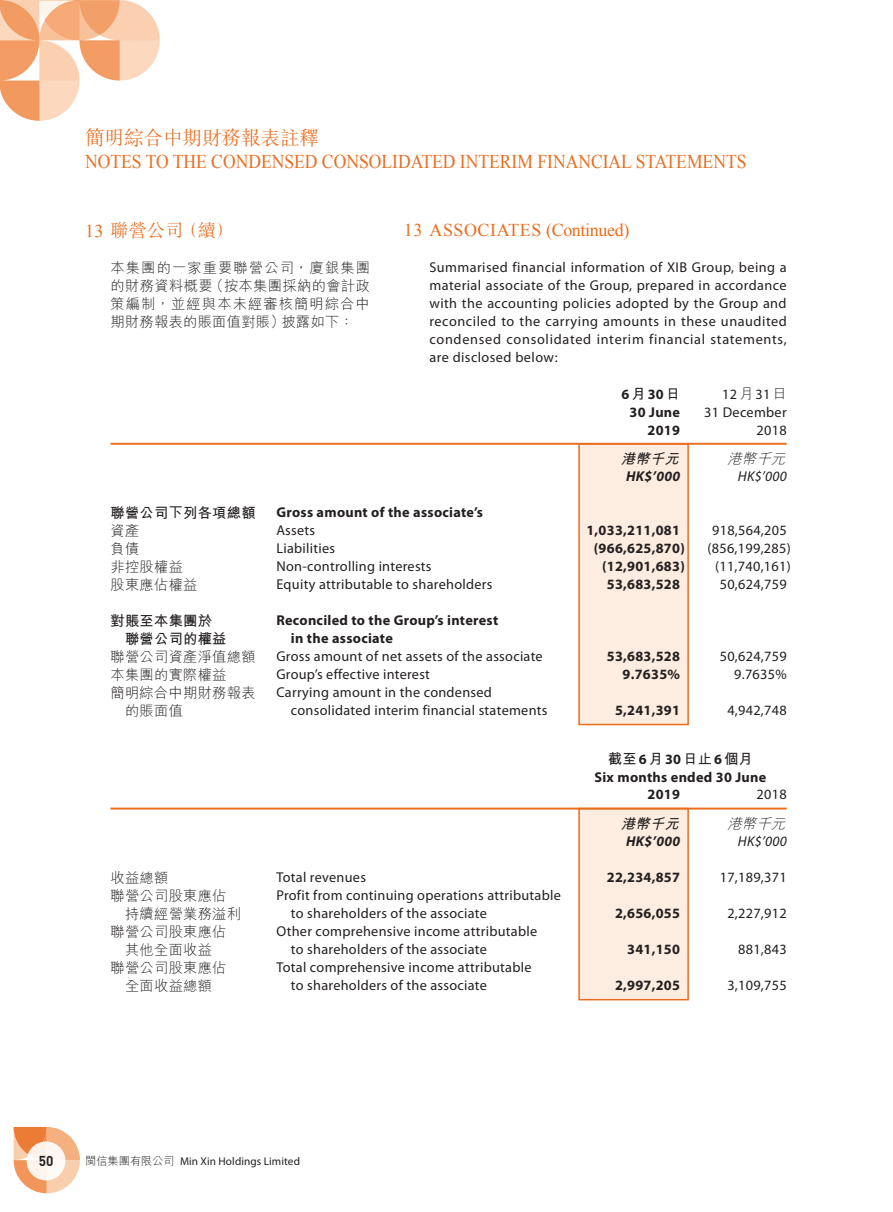
<style>
.page{position:relative;width:893px;height:1212px;background:#fff}
.page>*{position:absolute;margin:0;border:0;box-sizing:border-box;transform-origin:0 0}
.t1{font:19.5px "Times New Roman";color:#ea6d1f;scale:.9 1}
.t2{font:300 19.5px "M Sung HK";color:#ea6d1f}
.Subhead_1_e{font:18px "Times New Roman";letter-spacing:.005em;color:#ea6d1f}
.Subhead_1_c{font:300 18px "M Sung HK";color:#ea6d1f}
.Table_2_Colume{font:14.25px "Myriad Pro";letter-spacing:.02em;color:#231f20}
.body_e{font:14.25px/18px "Myriad Pro";letter-spacing:.045em;color:#231f20;text-align:justify}
.Table_2_Colume-2{font:700 14.25px "Myriad Pro";letter-spacing:.02em;color:#231f20}
.Table_2_Colume-3{font:300 14.25px "M Hei HK";letter-spacing:.02em;color:#231f20}
.body_c{font:300 14.25px/18px "M Hei HK";letter-spacing:.025em;color:#231f20;text-align:justify}
.Table_2_Colume-4{font:700 14.25px "M Hei HK";letter-spacing:.02em;color:#231f20}
.Table_2_Colume-5{font:italic 700 14.25px "Myriad Pro";letter-spacing:.02em;color:#231f20}
.Table_2_Colume-6{font:italic 14.25px "Myriad Pro";letter-spacing:.02em;color:#231f20}
.Table_2_Colume-7{font:italic 700 14.25px "M Hei HK";color:#231f20}
.Table_2_Colume-8{font:italic 300 14.25px "M Hei HK";color:#231f20}
.t3{font:700 14.1px "DIN";color:#231f20;scale:.95 1}
.t4{font:11.25px "Myriad Pro";letter-spacing:.01em;color:#231f20}
.s1{font-family:"Times New Roman";font-weight:400}
.s2{font-family:"M Hei HK"}
.s3{font-family:"M Hei HK";font-weight:300}
.s4{font-family:"Myriad Pro"}
</style>
<div class="page">
<img style="left:0;top:0;width:160px;height:120px">
<svg style="left:14px;top:1127px;width:66px;height:66px"></svg>
<div style="left:27px;top:1141px;width:38px;height:39px;background:#fdf6f2;border-radius:50%"></div>
<div style="left:578px;top:808px;width:111px;height:192px;background:#fdede0;border:2px solid #ea6d1f"></div>
<div style="left:578px;top:443px;width:111px;height:282px;background:#fdede0;border:2px solid #ea6d1f"></div>
<hr style="left:111px;top:443px;width:676px;height:2px;background:#ea6d1f">
<hr style="left:111px;top:807px;width:676px;height:2px;background:#ea6d1f">
<h1 class="t2" style="left:85px;top:124px;width:235px">簡明綜合中期財務報表註釋</h1>
<h1 class="t1" style="left:85px;top:148px;width:736px">NOTES TO THE CONDENSED CONSOLIDATED INTERIM FINANCIAL STATEMENTS</h1>
<p class="Subhead_1_c" style="left:85px;top:218px;width:151px"><span class="s1">13</span> 聯營公司（續）</p>
<p class="body_c" style="left:111px;top:259px;width:261px">本集團的一家重要聯營公司，廈銀集團的財務資料概要（按本集團採納的會計政策編制，並經與本未經審核簡明綜合中期財務報表的賬面值對賬）披露如下：</p>
<p class="Subhead_1_e" style="left:404px;top:218px;width:227px">13 ASSOCIATES (Continued)</p>
<p class="body_e" style="left:429px;top:258px;width:359px">Summarised financial information of XIB Group, being a material associate of the Group, prepared in accordance with the accounting policies adopted by the Group and reconciled to the carrying amounts in these unaudited condensed consolidated interim financial statements, are disclosed below:</p>
<p class="Table_2_Colume-2" style="left:621px;top:385px;width:60px">6<span class="s2">月</span>30<span class="s2">日</span></p>
<p class="Table_2_Colume" style="left:722px;top:386px;width:66px">12<span class="s3">月</span>31<span class="s3">日</span></p>
<p class="Table_2_Colume-2" style="left:630px;top:402px;width:52px">30 June</p>
<p class="Table_2_Colume" style="left:704px;top:403px;width:84px">31 December</p>
<p class="Table_2_Colume-2" style="left:648px;top:420px;width:34px">2019</p>
<p class="Table_2_Colume" style="left:757px;top:421px;width:32px">2018</p>
<p class="Table_2_Colume-7" style="left:621px;top:448px;width:64px">港幣千元</p>
<p class="Table_2_Colume-8" style="left:727px;top:451px;width:63px">港幣千元</p>
<p class="Table_2_Colume-5" style="left:626px;top:467px;width:56px">HK$’000</p>
<p class="Table_2_Colume-6" style="left:738px;top:468px;width:50px">HK$’000</p>
<p class="Table_2_Colume-4" style="left:111px;top:502px;width:147px">聯營公司下列各項總額</p>
<p class="Table_2_Colume-2" style="left:276px;top:503px;width:208px">Gross amount of the associate’s</p>
<p class="Table_2_Colume-3" style="left:111px;top:523px;width:30px">資產</p>
<p class="Table_2_Colume" style="left:276px;top:522px;width:40px">Assets</p>
<p class="Table_2_Colume-2" style="left:586px;top:521px;width:95px">1,033,211,081</p>
<p class="Table_2_Colume" style="left:712px;top:522px;width:76px">918,564,205</p>
<p class="Table_2_Colume-3" style="left:111px;top:541px;width:30px">負債</p>
<p class="Table_2_Colume" style="left:276px;top:540px;width:60px">Liabilities</p>
<p class="Table_2_Colume-2" style="left:594px;top:539px;width:92px">(966,625,870)</p>
<p class="Table_2_Colume" style="left:707px;top:540px;width:85px">(856,199,285)</p>
<p class="Table_2_Colume-3" style="left:111px;top:559px;width:74px">非控股權益</p>
<p class="Table_2_Colume" style="left:276px;top:558px;width:157px">Non-controlling interests</p>
<p class="Table_2_Colume-2" style="left:602px;top:557px;width:84px">(12,901,683)</p>
<p class="Table_2_Colume" style="left:715px;top:558px;width:77px">(11,740,161)</p>
<p class="Table_2_Colume-3" style="left:111px;top:577px;width:88px">股東應佔權益</p>
<p class="Table_2_Colume" style="left:276px;top:576px;width:218px">Equity attributable to shareholders</p>
<p class="Table_2_Colume-2" style="left:607px;top:575px;width:75px">53,683,528</p>
<p class="Table_2_Colume" style="left:720px;top:576px;width:68px">50,624,759</p>
<p class="Table_2_Colume-4" style="left:111px;top:610px;width:103px">對賬至本集團於</p>
<p class="Table_2_Colume-2" style="left:276px;top:611px;width:223px">Reconciled to the Group’s interest</p>
<p class="Table_2_Colume-4" style="left:125px;top:628px;width:103px">聯營公司的權益</p>
<p class="Table_2_Colume-2" style="left:291px;top:629px;width:103px">in the associate</p>
<p class="Table_2_Colume-3" style="left:111px;top:649px;width:147px">聯營公司資產淨值總額</p>
<p class="Table_2_Colume" style="left:276px;top:648px;width:268px">Gross amount of net assets of the associate</p>
<p class="Table_2_Colume-2" style="left:607px;top:647px;width:75px">53,683,528</p>
<p class="Table_2_Colume" style="left:720px;top:648px;width:68px">50,624,759</p>
<p class="Table_2_Colume-3" style="left:111px;top:667px;width:117px">本集團的實際權益</p>
<p class="Table_2_Colume" style="left:276px;top:666px;width:155px">Group’s effective interest</p>
<p class="Table_2_Colume-2" style="left:623px;top:665px;width:59px">9.7635%</p>
<p class="Table_2_Colume" style="left:734px;top:666px;width:54px">9.7635%</p>
<p class="Table_2_Colume-3" style="left:111px;top:685px;width:147px">簡明綜合中期財務報表</p>
<p class="Table_2_Colume" style="left:276px;top:684px;width:217px">Carrying amount in the condensed</p>
<p class="Table_2_Colume-3" style="left:125px;top:703px;width:59px">的賬面值</p>
<p class="Table_2_Colume" style="left:291px;top:702px;width:258px">consolidated interim financial statements</p>
<p class="Table_2_Colume-2" style="left:615px;top:701px;width:67px">5,241,391</p>
<p class="Table_2_Colume" style="left:727px;top:702px;width:61px">4,942,748</p>
<p class="Table_2_Colume-4" style="left:608px;top:748px;width:146px">截至<span class="s4">6</span>月<span class="s4">30</span>日止<span class="s4">6</span>個月</p>
<p class="Table_2_Colume-2" style="left:594px;top:768px;width:173px">Six months ended 30 June</p>
<p class="Table_2_Colume-2" style="left:648px;top:785px;width:34px">2019</p>
<p class="Table_2_Colume" style="left:757px;top:786px;width:32px">2018</p>
<p class="Table_2_Colume-7" style="left:621px;top:813px;width:64px">港幣千元</p>
<p class="Table_2_Colume-8" style="left:727px;top:816px;width:63px">港幣千元</p>
<p class="Table_2_Colume-5" style="left:626px;top:832px;width:56px">HK$’000</p>
<p class="Table_2_Colume-6" style="left:738px;top:832px;width:50px">HK$’000</p>
<p class="Table_2_Colume-3" style="left:111px;top:870px;width:59px">收益總額</p>
<p class="Table_2_Colume" style="left:276px;top:868px;width:91px">Total revenues</p>
<p class="Table_2_Colume-2" style="left:607px;top:868px;width:75px">22,234,857</p>
<p class="Table_2_Colume" style="left:720px;top:868px;width:68px">17,189,371</p>
<p class="Table_2_Colume-3" style="left:111px;top:888px;width:117px">聯營公司股東應佔</p>
<p class="Table_2_Colume" style="left:276px;top:886px;width:286px">Profit from continuing operations attributable</p>
<p class="Table_2_Colume-3" style="left:125px;top:906px;width:117px">持續經營業務溢利</p>
<p class="Table_2_Colume" style="left:291px;top:904px;width:198px">to shareholders of the associate</p>
<p class="Table_2_Colume-2" style="left:615px;top:904px;width:67px">2,656,055</p>
<p class="Table_2_Colume" style="left:727px;top:904px;width:61px">2,227,912</p>
<p class="Table_2_Colume-3" style="left:111px;top:924px;width:117px">聯營公司股東應佔</p>
<p class="Table_2_Colume" style="left:276px;top:922px;width:262px">Other comprehensive income attributable</p>
<p class="Table_2_Colume-3" style="left:125px;top:942px;width:88px">其他全面收益</p>
<p class="Table_2_Colume" style="left:291px;top:940px;width:198px">to shareholders of the associate</p>
<p class="Table_2_Colume-2" style="left:627px;top:940px;width:54px">341,150</p>
<p class="Table_2_Colume" style="left:738px;top:940px;width:50px">881,843</p>
<p class="Table_2_Colume-3" style="left:111px;top:960px;width:117px">聯營公司股東應佔</p>
<p class="Table_2_Colume" style="left:276px;top:958px;width:257px">Total comprehensive income attributable</p>
<p class="Table_2_Colume-3" style="left:125px;top:978px;width:88px">全面收益總額</p>
<p class="Table_2_Colume" style="left:291px;top:976px;width:198px">to shareholders of the associate</p>
<p class="Table_2_Colume-2" style="left:615px;top:976px;width:67px">2,997,205</p>
<p class="Table_2_Colume" style="left:727px;top:976px;width:61px">3,109,755</p>
<p class="t3" style="left:39px;top:1151px;width:17px">50</p>
<p class="t4" style="left:85px;top:1155px;width:217px"><span class="s3">閩信集團有限公司</span> Min Xin Holdings Limited</p>
</div>
